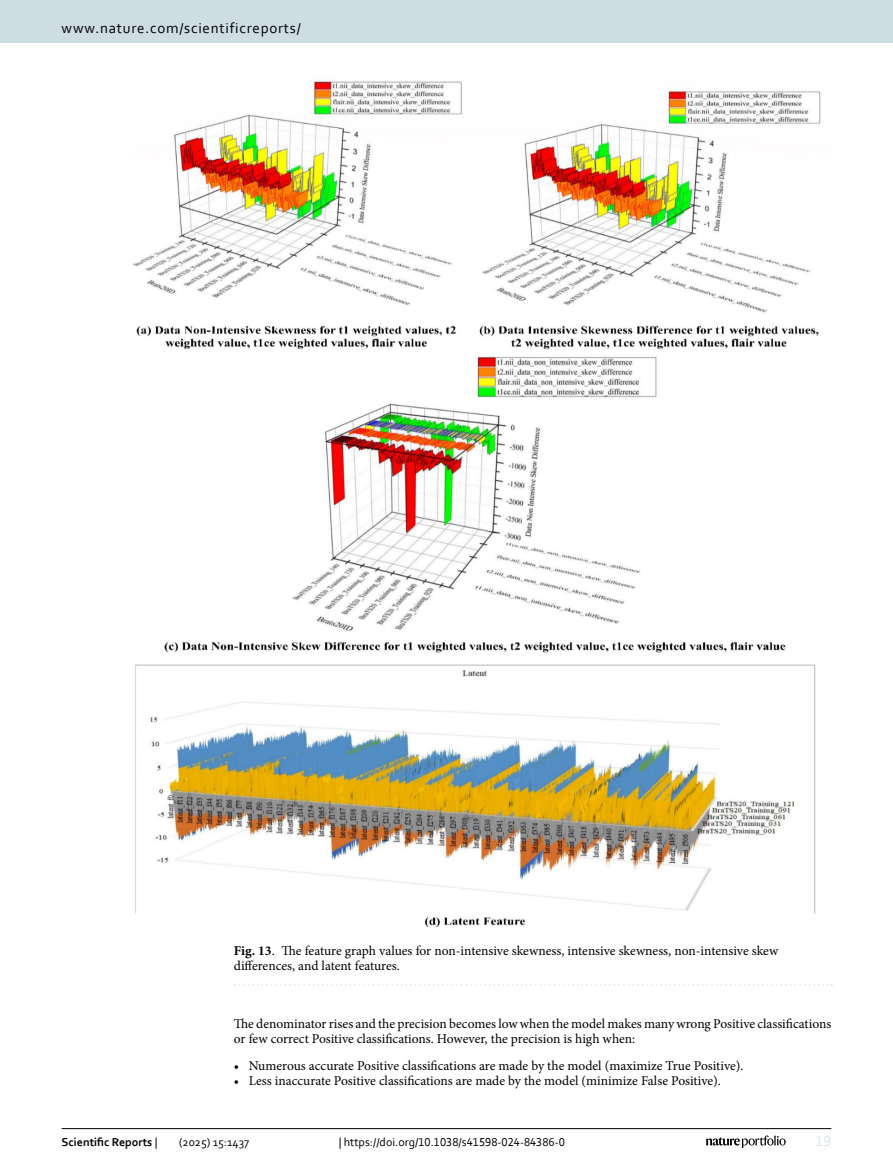
<style>
.page{position:relative;width:893px;height:1174px;background:#fff}
.page>*{position:absolute;margin:0;border:0;box-sizing:border-box;transform-origin:0 0}
.t1{font:15px "Corbel";letter-spacing:.05em;color:#000}
.t2{font:15px "Corbel";color:#d9e4eb}
.Body_Text{font:13.5px/15px "Minion Pro";color:#000}
.Figure_Caption{font:13.5px/15px "Minion Pro";letter-spacing:-.005em;color:#000}
.t3{font:12px "Corbel";color:#000}
.t4{font:700 12px "Corbel";color:#000}
.s1{font-weight:700}
.s2{font-weight:400}
</style>
<div class="page">
<img style="left:133px;top:81px;width:688px;height:845px">
<svg style="left:235px;top:984px;width:597px;height:1px"></svg>
<hr style="left:62px;top:1128px;width:769px;height:1px;background:#000">
<svg style="left:706px;top:1135px;width:80px;height:12px"></svg>
<div style="left:0;top:0;width:893px;height:43px;background:#cedde4"></div>
<p class="t1" style="left:62px;top:18px;width:241px">www.nature.com/scientificreports/</p>
<p class="Figure_Caption" style="left:234px;top:942px;width:546px"><span class="s1">Fig. 13</span>. The feature graph values for non-intensive skewness, intensive skewness, non-intensive skew differences, and latent features.</p>
<p class="Body_Text" style="left:234px;top:1015px;width:599px">The denominator rises and the precision becomes low when the model makes many wrong Positive classifications or few correct Positive classifications. However, the precision is high when:</p>
<p class="Body_Text" style="left:234px;top:1058px;width:511px">• Numerous accurate Positive classifications are made by the model (maximize True Positive).</p>
<p class="Body_Text" style="left:234px;top:1073px;width:489px">• Less inaccurate Positive classifications are made by the model (minimize False Positive).</p>
<p class="t4" style="left:62px;top:1134px;width:97px">Scientific Reports <span class="s2">|</span></p>
<p class="t3" style="left:179px;top:1134px;width:72px">(2025) 15:1437</p>
<p class="t3" style="left:339px;top:1134px;width:228px">| https://doi.org/10.1038/s41598-024-84386-0</p>
<p class="t2" style="left:816px;top:1132px;width:17px">19</p>
</div>
